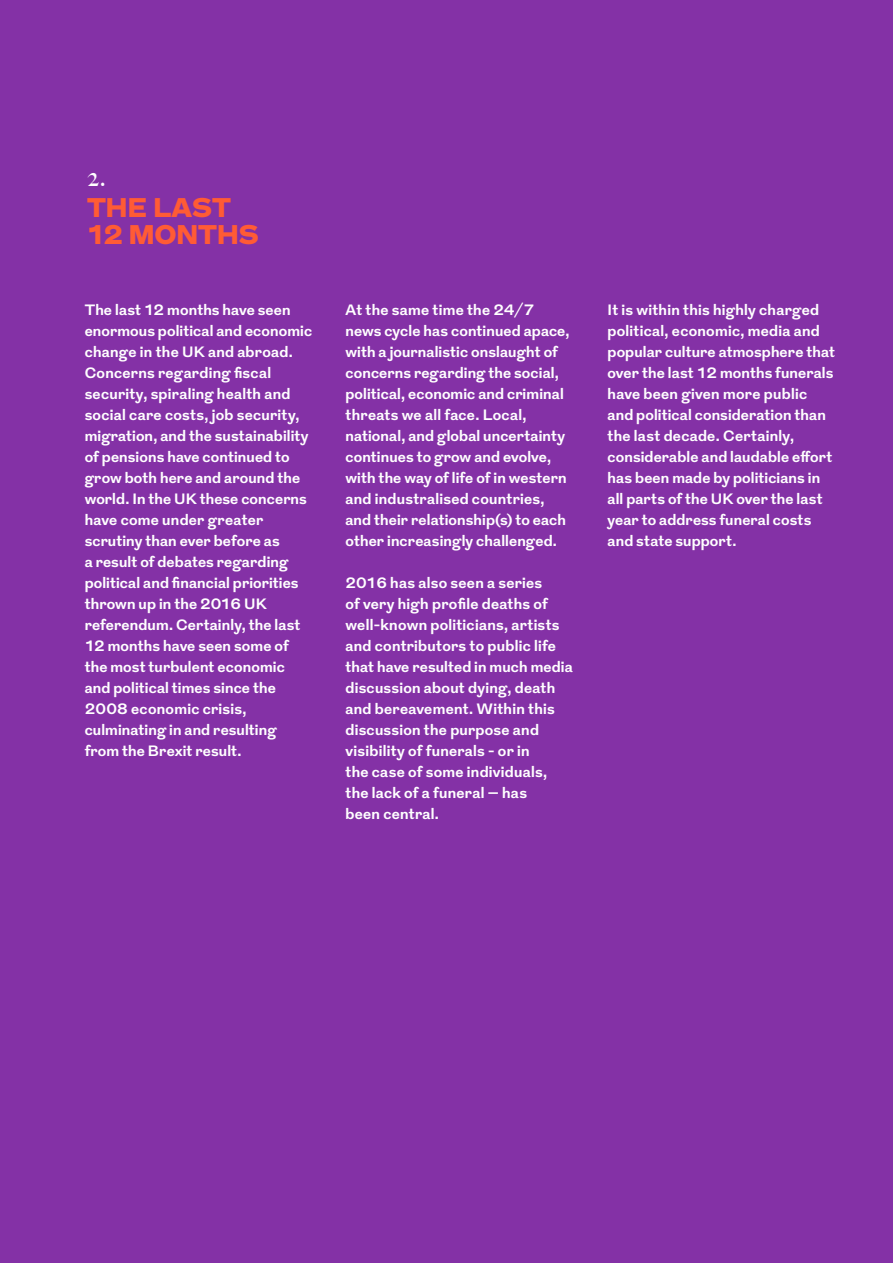
<style>
.page{position:relative;width:893px;height:1263px;background:#8431a6}
.page>*{position:absolute;margin:0;border:0;box-sizing:border-box;transform-origin:0 0}
.t1{font:900 27px/27px "Grot";letter-spacing:.01em;color:#ff5b35}
.t2{font:500 27px "Big Caslon";color:#fff}
.t3{font:700 15px/21px "Grot";letter-spacing:.01em;color:#fff}
</style>
<div class="page">
<h1 class="t2" style="left:87px;top:154px;width:21px">2.</h1>
<h1 class="t1" style="left:87px;top:196px;width:173px">THE LAST<br>12 MONTHS</h1>
<p class="t3" style="left:85px;top:300px;width:229px">The last 12 months have seen enormous political and economic change in the UK and abroad.<br>Concerns regarding fiscal security, spiraling health and social care costs, job security, migration, and the sustainability of pensions have continued to grow both here and around the world. In the UK these concerns have come under greater scrutiny than ever before as<br>a result of debates regarding political and financial priorities thrown up in the 2016 UK referendum. Certainly, the last<br>12 months have seen some of the most turbulent economic and political times since the<br>2008 economic crisis, culminating in and resulting from the Brexit result.</p>
<p class="t3" style="left:345px;top:300px;width:226px">At the same time the 24/7 news cycle has continued apace, with a journalistic onslaught of concerns regarding the social, political, economic and criminal threats we all face. Local, national, and global uncertainty continues to grow and evolve, with the way of life of in western and industralised countries, and their relationship(s) to each other increasingly challenged.</p>
<p class="t3" style="left:345px;top:573px;width:229px">2016 has also seen a series<br>of very high profile deaths of well-known politicians, artists and contributors to public life that have resulted in much media discussion about dying, death and bereavement. Within this discussion the purpose and visibility of funerals - or in<br>the case of some individuals, the lack of a funeral – has<br>been central.</p>
<p class="t3" style="left:607px;top:300px;width:229px">It is within this highly charged political, economic, media and popular culture atmosphere that over the last 12 months funerals have been given more public and political consideration than the last decade. Certainly, considerable and laudable effort has been made by politicians in all parts of the UK over the last year to address funeral costs and state support.</p>
</div>
